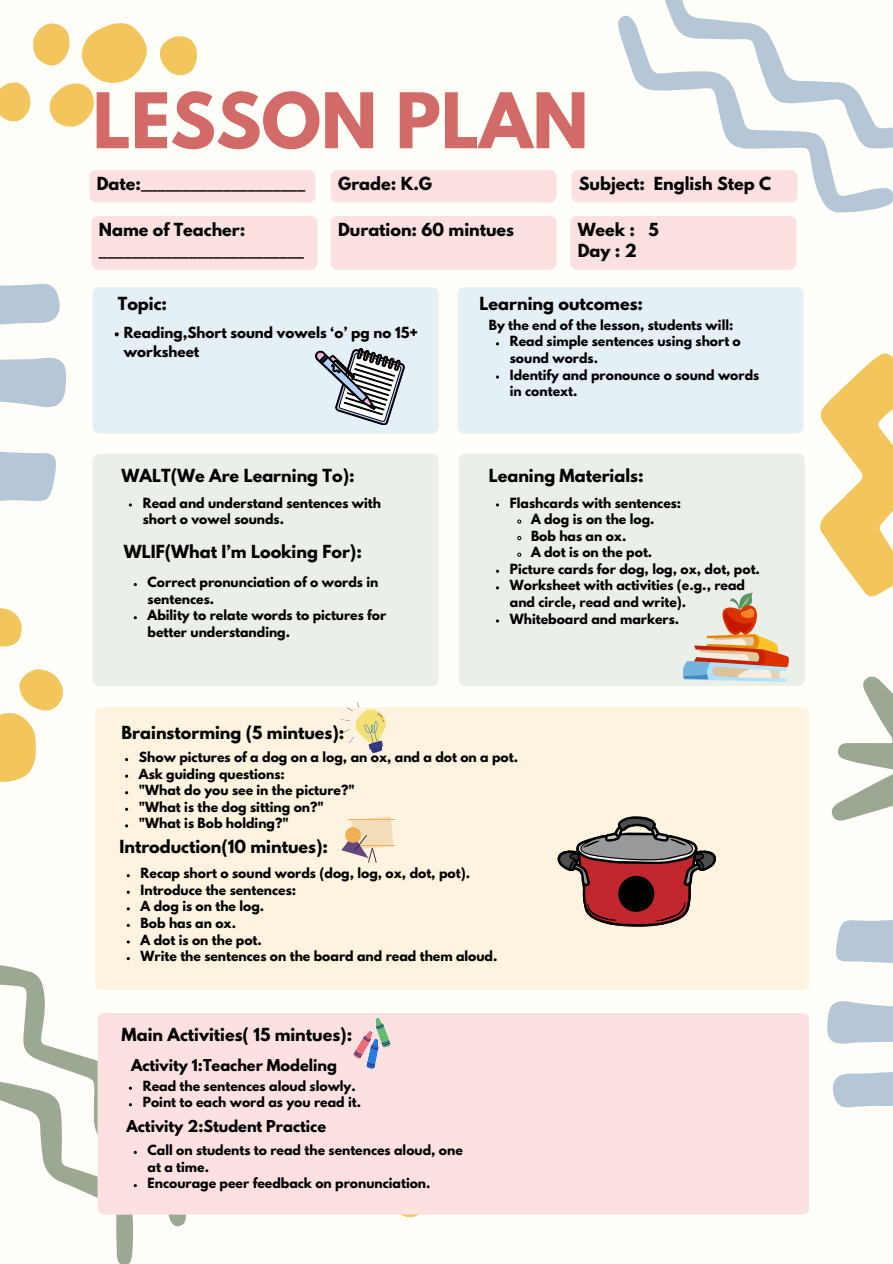
<style>
.page{position:relative;width:893px;height:1264px;background:#fff}
.page>*{position:absolute;margin:0;border:0;box-sizing:border-box;transform-origin:0 0}
.t1{font:700 67.8px "League Spartan";color:#d26a68}
.t2{font:700 16.05px/21.3px "League Spartan";color:#000}
.t3{font:700 14.55px "League Spartan";color:#000}
.t4{font:700 13.65px/18.9px "League Spartan";color:#000}
.t5{font:700 12.45px/16.5px "League Spartan";color:#000}
</style>
<div class="page">
<div style="left:0;top:0;width:892px;height:1263px;background:#fffef8"></div>
<div style="left:95px;top:707px;width:713px;height:283px;background:#fdf3de"></div>
<svg style="left:0;top:940px;width:238px;height:286px;fill:#fdf3de"></svg>
<svg style="left:0;top:998px;width:180px;height:265px"></svg>
<svg style="left:385px;top:1214px;width:359px;height:4px"></svg>
<div style="left:98px;top:1012px;width:710px;height:202px;background:#fde1e1"></div>
<div style="left:93px;top:454px;width:345px;height:232px;background:#eaefe7"></div>
<div style="left:459px;top:454px;width:345px;height:232px;background:#eaefe7"></div>
<div style="left:93px;top:287px;width:345px;height:146px;background:#e5eff6"></div>
<div style="left:457px;top:287px;width:346px;height:146px;background:#e5eff6"></div>
<div style="left:89px;top:170px;width:226px;height:32px;background:#fde1e1"></div>
<div style="left:330px;top:170px;width:226px;height:32px;background:#fde1e1"></div>
<svg style="left:571px;top:170px;width:13px;height:32px"></svg>
<svg style="left:831px;top:676px;width:61px;height:145px"></svg>
<svg style="left:760px;top:337px;width:132px;height:270px"></svg>
<svg style="left:836px;top:920px;width:56px;height:43px"></svg>
<svg style="left:827px;top:1001px;width:65px;height:42px"></svg>
<svg style="left:833px;top:1072px;width:59px;height:36px"></svg>
<svg style="left:0;top:669px;width:63px;height:113px"></svg>
<svg style="left:0;top:608px;width:22px;height:38px"></svg>
<svg style="left:0;top:451px;width:56px;height:50px"></svg>
<svg style="left:0;top:357px;width:66px;height:50px"></svg>
<svg style="left:0;top:283px;width:60px;height:42px"></svg>
<svg style="left:584px;top:15px;width:308px;height:218px"></svg>
<svg style="left:625px;top:0;width:267px;height:164px"></svg>
<svg style="left:0;top:23px;width:197px;height:104px"></svg>
<div style="left:91px;top:216px;width:226px;height:54px;background:#fde1e1"></div>
<div style="left:330px;top:216px;width:226px;height:54px;background:#fde1e1"></div>
<div style="left:570px;top:216px;width:226px;height:54px;background:#fde1e1"></div>
<img style="left:341px;top:702px;width:44px;height:51px">
<img style="left:353px;top:1018px;width:37px;height:50px">
<svg style="left:115px;top:332px;width:4px;height:4px"></svg>
<hr style="left:348px;top:819px;width:47px;height:1px;background:#f1af54">
<hr style="left:348px;top:845px;width:47px;height:1px;background:#f1af54">
<svg style="left:341px;top:816px;width:52px;height:46px"></svg>
<svg style="left:315px;top:348px;width:89px;height:77px"></svg>
<img style="left:683px;top:592px;width:105px;height:89px">
<svg style="left:556px;top:816px;width:160px;height:110px"></svg>
<div style="left:618px;top:875px;width:36px;height:36px;background:#000;border-radius:50%"></div>
<svg style="left:516px;top:518px;width:6px;height:6px"></svg>
<svg style="left:516px;top:535px;width:6px;height:6px"></svg>
<svg style="left:516px;top:552px;width:6px;height:5px"></svg>
<svg style="left:496px;top:569px;width:3px;height:4px"></svg>
<svg style="left:127px;top:923px;width:3px;height:4px"></svg>
<svg style="left:134px;top:1183px;width:3px;height:4px"></svg>
<h2 class="t1" style="left:93px;top:87px;width:497px">LESSON PLAN</h2>
<p class="t2" style="left:97px;top:175px;width:210px">Date:____________________</p>
<p class="t2" style="left:338px;top:175px;width:96px">Grade: K.G</p>
<h1 class="t2" style="left:578px;top:175px;width:194px">Subject: English Step C</h1>
<h2 class="t2" style="left:99px;top:221px;width:207px">Name of Teacher: _________________________</h2>
<h2 class="t2" style="left:338px;top:221px;width:177px">Duration: 60 mintues</h2>
<h2 class="t2" style="left:577px;top:221px;width:82px">Week : 5<br>Day : 2</h2>
<h3 class="t2" style="left:118px;top:295px;width:51px">Topic:</h3>
<p class="t2" style="left:479px;top:295px;width:165px">Learning outcomes:</p>
<h2 class="t4" style="left:124px;top:325px;width:295px">Reading,Short sound vowels ‘o’ pg no 15+ worksheet</h2>
<p class="t5" style="left:510px;top:318px;width:251px;text-indent:-21px">By the end of the lesson, students will:<br>Read simple sentences using short o sound words.<br>Identify and pronounce o sound words in context.</p>
<p class="t2" style="left:122px;top:466px;width:234px">WALT(We Are Learning To):</p>
<p class="t2" style="left:488px;top:466px;width:156px">Leaning Materials:</p>
<p class="t5" style="left:143px;top:496px;width:240px">Read and understand sentences with short o vowel sounds.</p>
<h2 class="t2" style="left:124px;top:543px;width:240px">WLIF(What I’m Looking For):</h2>
<p class="t5" style="left:148px;top:575px;width:240px">Correct pronunciation of o words in sentences.<br>Ability to relate words to pictures for better understanding.</p>
<p class="t2" style="left:122px;top:723px;width:224px">Brainstorming (5 mintues):</p>
<p class="t5" style="left:510px;top:496px;width:173px">Flashcards with sentences:</p>
<p class="t5" style="left:531px;top:512px;width:125px">A dog is on the log.</p>
<p class="t5" style="left:531px;top:529px;width:97px">Bob has an ox.</p>
<p class="t5" style="left:531px;top:545px;width:123px">A dot is on the pot.</p>
<p class="t5" style="left:510px;top:562px;width:251px">Picture cards for dog, log, ox, dot, pot.</p>
<h2 class="t5" style="left:510px;top:579px;width:237px">Worksheet with activities (e.g., read and circle, read and write).</h2>
<h2 class="t5" style="left:510px;top:612px;width:171px">Whiteboard and markers.</h2>
<h2 class="t5" style="left:139px;top:750px;width:380px">Show pictures of a dog on a log, an ox, and a dot on a pot.</h2>
<p class="t5" style="left:139px;top:767px;width:147px">Ask guiding questions:</p>
<p class="t5" style="left:139px;top:783px;width:217px">"What do you see in the picture?"</p>
<p class="t5" style="left:139px;top:800px;width:186px">"What is the dog sitting on?" "What is Bob holding?"</p>
<p class="t5" style="left:141px;top:866px;width:331px">Recap short o sound words (dog, log, ox, dot, pot).<br>Introduce the sentences:<br>A dog is on the log.<br>Bob has an ox.<br>A dot is on the pot.</p>
<p class="t5" style="left:141px;top:949px;width:358px">Write the sentences on the board and read them aloud.</p>
<h2 class="t2" style="left:119px;top:837px;width:210px">Introduction(10 mintues):</h2>
<h2 class="t2" style="left:122px;top:1025px;width:232px">Main Activities( 15 mintues):</h2>
<p class="t3" style="left:131px;top:1058px;width:207px">Activity 1:Teacher Modeling</p>
<p class="t5" style="left:143px;top:1079px;width:220px">Read the sentences aloud slowly.<br>Point to each word as you read it.</p>
<p class="t5" style="left:148px;top:1143px;width:317px">Call on students to read the sentences aloud, one at a time.<br>Encourage peer feedback on pronunciation.</p>
<p class="t3" style="left:126px;top:1119px;width:201px">Activity 2:Student Practice</p>
</div>
